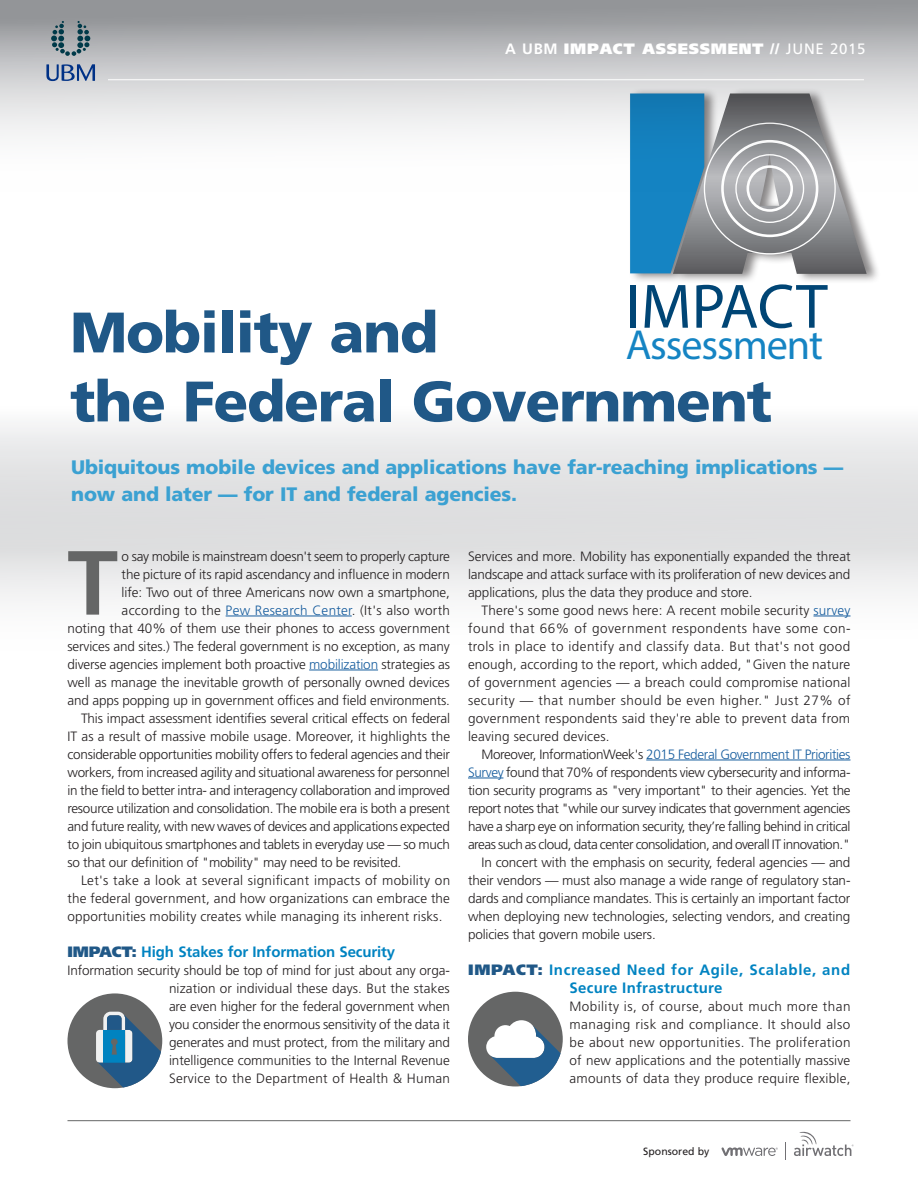
<style>
.page{position:relative;width:918px;height:1188px;background:#fff}
.page>*{position:absolute;margin:0;border:0;box-sizing:border-box;transform-origin:0 0}
.body_no_indent{font:700 90.9px "Frutiger LT Std";color:#656666}
.t1{font:900 63.15px "Interstate";color:#004575}
.body_subhead{font:900 57px "Frutiger LT Std";letter-spacing:-.02em;color:#205887}
.t2{font:700 42.15px "Interstate";letter-spacing:-.025em;color:#1584c3}
.body_subhead-2{font:900 19.5px/27px "Frutiger LT Std";letter-spacing:-.01em;color:#3ba1d2}
.body_copy{font:700 15px/18px "Frutiger LT Std";letter-spacing:.045em;color:#0083c1}
.body_subhead-3{font:700 15px "Frutiger LT Std";letter-spacing:-.01em;color:#0083c1}
.t3{font:900 15px "Frutiger LT Std";letter-spacing:.05em;color:#fff}
.body_copy-2{font:300 13.5px/18px "Frutiger LT Std";letter-spacing:-.005em;color:#231f20;text-align:justify}
.body_no_indent-2{font:300 13.5px/18px "Frutiger LT Std";letter-spacing:-.01em;color:#231f20;text-align:justify}
.t4{font:10.5px "Frutiger LT Std";color:#231f20}
.s1{font-weight:700}
.s2{font-style:inherit}
.s3{font-weight:400}
.s4{color:#175d9e}
.s5{font-weight:900;color:#205887}
</style>
<div class="page">
<svg style="left:0;top:425px;width:918px;height:192px"></svg>
<hr style="left:226px;top:616px;width:126px;height:1px;background:#175d9e">
<hr style="left:309px;top:670px;width:69px;height:1px;background:#175d9e">
<hr style="left:813px;top:616px;width:38px;height:1px;background:#175d9e">
<hr style="left:646px;top:760px;width:205px;height:1px;background:#175d9e">
<hr style="left:468px;top:778px;width:35px;height:1px;background:#175d9e">
<svg style="left:0;top:0;width:918px;height:136px;background:#c3c4c6"></svg>
<hr style="left:68px;top:1120px;width:782px;height:1px;background:#656666">
<hr style="left:108px;top:79px;width:756px;height:1px;background:#fff">
<div style="left:629px;top:87px;width:252px;height:197px;background:#231f20;opacity:.54"></div>
<svg style="left:630px;top:94px;width:237px;height:180px;background:#7998ab"></svg>
<div style="left:747px;top:165px;width:46px;height:47px;border:3px solid #fff;border-radius:50%"></div>
<div style="left:735px;top:154px;width:69px;height:69px;border:1px solid #fff;border-radius:50%"></div>
<div style="left:721px;top:140px;width:97px;height:97px;border:3px solid #fff;border-radius:50%"></div>
<svg style="left:51px;top:21px;width:39px;height:35px"></svg>
<svg style="left:46px;top:64px;width:49px;height:17px"></svg>
<div style="left:68px;top:993px;width:94px;height:95px;background:#656666;border-radius:50%"></div>
<svg style="left:96px;top:1012px;width:65px;height:76px"></svg>
<div style="left:468px;top:992px;width:95px;height:94px;background:#656666;border-radius:50%"></div>
<svg style="left:486px;top:1020px;width:75px;height:66px"></svg>
<svg style="left:722px;top:1147px;width:56px;height:9px"></svg>
<svg style="left:794px;top:1132px;width:60px;height:24px"></svg>
<p class="t3" style="left:505px;top:40px;width:362px"><span class="s1">A UBM</span> IMPACT ASSESSMENT <span class="s2">//</span> <span class="s3">JUNE 2015</span></p>
<h2 class="t1" style="left:626px;top:268px;width:203px">IMPACT</h2>
<p class="body_subhead" style="left:70px;top:298px;width:369px">Mobility and</p>
<h3 class="t2" style="left:626px;top:319px;width:199px">Assessment</h3>
<p class="body_subhead" style="left:70px;top:367px;width:703px">the Federal Government</p>
<p class="body_subhead-2" style="left:71px;top:454px;width:774px">Ubiquitous mobile devices and applications have far-reaching implications — now and later — for IT and federal agencies.</p>
<p class="body_no_indent-2" style="left:68px;top:547px;width:384px;text-align:right">o say mobile is mainstream doesn't seem to properly capture<br>the picture of its rapid ascendancy and influence in modern<br>life: Two out of three Americans now own a smartphone, according to the <span class="s4">Pew Research Center</span>. (It's also worth<br>noting that 40% of them use their phones to access government services and sites.) The federal government is no exception, as many diverse agencies implement both proactive <span class="s4">mobilization</span> strategies as well as manage the inevitable growth of personally owned devices and apps popping up in government offices and field environments.</p>
<p class="body_no_indent-2" style="left:68px;top:709px;width:384px;text-indent:14px">This impact assessment identifies several critical effects on federal IT as a result of massive mobile usage. Moreover, it highlights the considerable opportunities mobility offers to federal agencies and their workers, from increased agility and situational awareness for personnel in the field to better intra- and interagency collaboration and improved resource utilization and consolidation. The mobile era is both a present and future reality, with new waves of devices and applications expected to join ubiquitous smartphones and tablets in everyday use — so much so that our definition of "mobility" may need to be revisited.</p>
<p class="body_no_indent-2" style="left:68px;top:871px;width:384px;text-indent:14px">Let's take a look at several significant impacts of mobility on the federal government, and how organizations can embrace the opportunities mobility creates while managing its inherent risks.</p>
<p class="body_subhead-3" style="left:68px;top:943px;width:329px"><span class="s5">IMPACT:</span> High Stakes for Information Security</p>
<p class="body_copy-2" style="left:169px;top:961px;width:283px;text-indent:-102px">Information security should be top of mind for just about any orga&shy;nization or individual these days. But the stakes are even higher for the federal government when you consider the enormous sensitivity of the data it generates and must protect, from the military and intelligence communities to the Internal Revenue Service to the Department of Health &amp; Human</p>
<p class="body_no_indent" style="left:68px;top:530px;width:52px">T</p>
<p class="body_copy-2" style="left:468px;top:547px;width:384px">Services and more. Mobility has exponentially expanded the threat landscape and attack surface with its proliferation of new devices and applications, plus the data they produce and store.</p>
<p class="body_copy-2" style="left:468px;top:601px;width:384px;text-indent:14px">There's some good news here: A recent mobile security <span class="s4">survey </span>found that 66% of government respondents have some con&shy;trols in place to identify and classify data. But that's not good enough, according to the report, which added, "Given the nature of government agencies — a breach could compromise national security — that number should be even higher." Just 27% of government respondents said they're able to prevent data from leaving secured devices.</p>
<p class="body_copy-2" style="left:468px;top:745px;width:384px;text-indent:14px">Moreover, InformationWeek's <span class="s4">2015 Federal Government IT Priorities Survey</span> found that 70% of respondents view cybersecurity and informa&shy;tion security programs as "very important" to their agencies. Yet the report notes that "while our survey indicates that government agencies have a sharp eye on information security, they’re falling behind in critical areas such as cloud, data center consolidation, and overall IT innovation."</p>
<p class="body_copy-2" style="left:468px;top:853px;width:384px;text-indent:14px">In concert with the emphasis on security, federal agencies — and their vendors — must also manage a wide range of regulatory stan&shy;dards and compliance mandates. This is certainly an important factor when deploying new technologies, selecting vendors, and creating policies that govern mobile users.</p>
<p class="body_copy" style="left:570px;top:960px;width:282px;text-indent:-102px"><span class="s5">IMPACT:</span> Increased Need for Agile, Scalable, and<br>Secure Infrastructure</p>
<p class="body_copy-2" style="left:570px;top:997px;width:283px">Mobility is, of course, about much more than managing risk and compliance. It should also be about new opportunities. The proliferation of new applications and the potentially massive amounts of data they produce require flexible,</p>
<p class="t4" style="left:643px;top:1146px;width:68px">Sponsored by</p>
</div>
